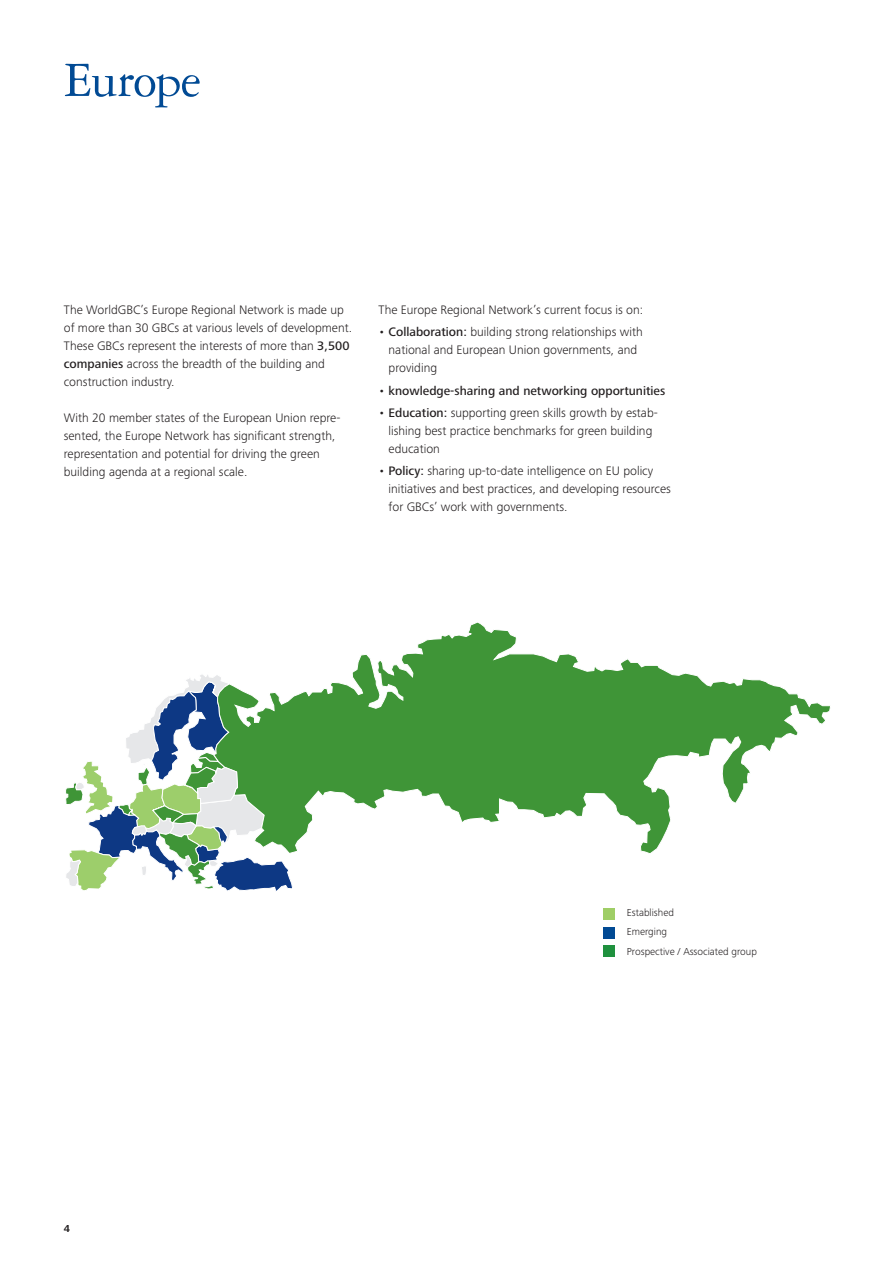
<style>
.page{position:relative;width:893px;height:1263px;background:#fff}
.page>*{position:absolute;margin:0;border:0;box-sizing:border-box;transform-origin:0 0}
.t1{font:52.5px "Garamond 3 LT Std";letter-spacing:-.02em;color:#014a94}
.t2{font:300 12.75px/18px "Frutiger Next Pro";color:#231f20}
.t3{font:500 12.75px "Frutiger Next Pro";color:#231f20}
.t4{font:300 10.5px/19.5px "Frutiger Next Pro";color:#231f20}
.t5{font:700 10.5px "Frutiger Next Pro";color:#231f20}
.s1{font-weight:500}
.s2{font-weight:300}
</style>
<div class="page">
<svg style="left:294px;top:622px;width:537px;height:232px"></svg>
<svg style="left:65px;top:675px;width:229px;height:216px"></svg>
<div style="left:604px;top:908px;width:11px;height:11px;background:#9fce66"></div>
<div style="left:604px;top:927px;width:11px;height:11px;background:#014a94"></div>
<div style="left:604px;top:945px;width:11px;height:12px;background:#1f913e"></div>
<h1 class="t1" style="left:64px;top:52px;width:139px">Europe</h1>
<p class="t2" style="left:64px;top:301px;width:290px">The WorldGBC’s Europe Regional Network is made up of more than 30 GBCs at various levels of development.<br>These GBCs represent the interests of more than <span class="s1">3,500 companies</span> across the breadth of the building and construction industry.</p>
<p class="t2" style="left:64px;top:409px;width:278px">With 20 member states of the European Union repre&shy;sented, the Europe Network has significant strength, representation and potential for driving the green building agenda at a regional scale.</p>
<p class="t2" style="left:378px;top:301px;width:266px">The Europe Regional Network’s current focus is on:</p>
<p class="t2" style="left:389px;top:323px;width:256px;text-indent:-10px">• <span class="s1">Collaboration:</span> building strong relationships with national and European Union governments, and providing</p>
<p class="t3" style="left:378px;top:383px;width:288px"><span class="s2">•</span> knowledge-sharing and networking opportunities</p>
<p class="t2" style="left:389px;top:403px;width:271px;text-indent:-10px">• <span class="s1">Education:</span> supporting green skills growth by estab&shy;lishing best practice benchmarks for green building education</p>
<p class="t2" style="left:389px;top:462px;width:284px;text-indent:-10px">• <span class="s1">Policy:</span> sharing up-to-date intelligence on EU policy initiatives and best practices, and developing resources for GBCs’ work with governments.</p>
<p class="t5" style="left:64px;top:1222px;width:8px">4</p>
<p class="t4" style="left:627px;top:902px;width:132px">Established<br>Emerging<br>Prospective / Associated group</p>
</div>
